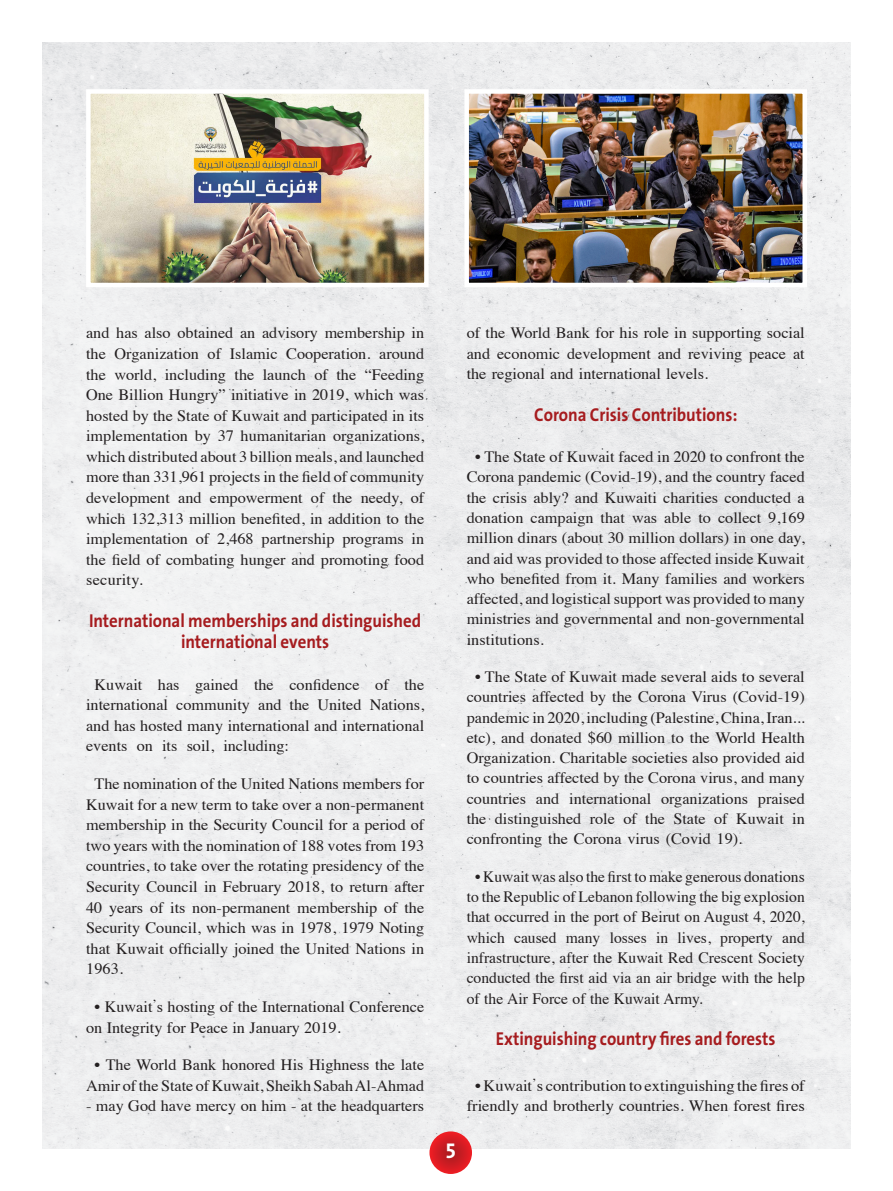
<style>
.page{position:relative;width:893px;height:1191px;background:#fff}
.page>*{position:absolute;margin:0;border:0;box-sizing:border-box;transform-origin:0 0}
.t1{font:700 21.45px "Bahij The Sans Arabic";color:#fff}
.t2{font:700 18.75px/20.5px "Bahij The Sans Arabic";color:#a61c1f;text-align:center;scale:.9 1}
.t3{font:15.75px/20.2px "Times";color:#231f20}
.t4{font:15.75px/20.2px "Times";color:#231f20;text-align:center;scale:1.05 1}
</style>
<div class="page">
<div style="left:43px;top:43px;width:807px;height:1105px;background:#edeeef"></div>
<img style="left:91px;top:94px;width:333px;height:188px">
<div style="left:86px;top:89px;width:343px;height:198px;border:4px solid #fff"></div>
<img style="left:469px;top:94px;width:333px;height:188px">
<div style="left:464px;top:89px;width:343px;height:198px;border:4px solid #fff"></div>
<svg style="left:429px;top:1131px;width:43px;height:43px"></svg>
<p class="t3" style="left:86px;top:321px;width:340px;text-align:right">and has also obtained an advisory membership in around</p>
<p class="t3" style="left:230px;top:342px;width:49px">Islamic</p>
<p class="t3" style="left:208px;top:342px;width:15px">of</p>
<p class="t3" style="left:86px;top:342px;width:21px">the</p>
<p class="t3" style="left:115px;top:342px;width:86px">Organization</p>
<p class="t3" style="left:286px;top:342px;width:86px">Cooperation.</p>
<p class="t3" style="left:114px;top:363px;width:43px">world,</p>
<p class="t3" style="left:165px;top:363px;width:63px">including</p>
<p class="t3" style="left:263px;top:363px;width:45px">launch</p>
<p class="t3" style="left:314px;top:363px;width:15px">of</p>
<p class="t3" style="left:365px;top:363px;width:61px">“Feeding</p>
<p class="t3" style="left:86px;top:363px;width:21px">the</p>
<p class="t3" style="left:86px;top:383px;width:340px">One Billion Hungry” initiative in 2019, which was</p>
<p class="t3" style="left:86px;top:404px;width:340px">hosted by the State of Kuwait and participated in its</p>
<p class="t3" style="left:86px;top:424px;width:340px">implementation by 37 humanitarian organizations,</p>
<p class="t3" style="left:86px;top:445px;width:340px">which distributed about 3 billion meals, and launched</p>
<p class="t3" style="left:86px;top:466px;width:340px">more than 331,961 projects in the field of community</p>
<p class="t3" style="left:411px;top:486px;width:15px">of</p>
<p class="t3" style="left:234px;top:363px;width:21px">the</p>
<p class="t3" style="left:336px;top:363px;width:21px">the</p>
<p class="t3" style="left:86px;top:486px;width:85px">development</p>
<p class="t3" style="left:86px;top:507px;width:340px">which 132,313 million benefited, in addition to the</p>
<p class="t3" style="left:412px;top:527px;width:14px">in</p>
<p class="t3" style="left:178px;top:486px;width:25px">and</p>
<p class="t3" style="left:311px;top:486px;width:15px">of</p>
<p class="t3" style="left:361px;top:486px;width:43px">needy,</p>
<p class="t3" style="left:333px;top:486px;width:21px">the</p>
<p class="t3" style="left:210px;top:486px;width:94px">empowerment</p>
<p class="t3" style="left:86px;top:527px;width:340px">implementation<br>the field of combating hunger and promoting food security.</p>
<p class="t2" style="left:89px;top:610px;width:371px">International memberships and distinguished international events</p>
<p class="t3" style="left:404px;top:673px;width:21px">the</p>
<p class="t3" style="left:217px;top:527px;width:38px">2,468</p>
<p class="t3" style="left:196px;top:527px;width:15px">of</p>
<p class="t3" style="left:262px;top:527px;width:74px">partnership</p>
<p class="t3" style="left:342px;top:527px;width:63px">programs</p>
<p class="t3" style="left:195px;top:673px;width:45px">gained</p>
<p class="t3" style="left:289px;top:673px;width:72px">confidence</p>
<p class="t3" style="left:375px;top:673px;width:15px">of</p>
<p class="t3" style="left:95px;top:673px;width:49px">Kuwait</p>
<p class="t3" style="left:158px;top:673px;width:23px">has</p>
<p class="t3" style="left:254px;top:673px;width:21px">the</p>
<p class="t3" style="left:86px;top:693px;width:84px">international</p>
<p class="t3" style="left:86px;top:714px;width:340px">and has hosted many international and international</p>
<p class="t3" style="left:223px;top:734px;width:67px">including:</p>
<p class="t3" style="left:258px;top:693px;width:25px">and</p>
<p class="t3" style="left:317px;top:693px;width:46px">United</p>
<p class="t3" style="left:176px;top:693px;width:75px">community</p>
<p class="t3" style="left:290px;top:693px;width:21px">the</p>
<p class="t3" style="left:370px;top:693px;width:56px">Nations,</p>
<p class="t3" style="left:187px;top:734px;width:29px">soil,</p>
<p class="t3" style="left:162px;top:734px;width:17px">its</p>
<p class="t3" style="left:86px;top:734px;width:43px">events</p>
<p class="t3" style="left:86px;top:772px;width:340px;text-align:justify;text-indent:9px">The nomination of the United Nations members for Kuwait for a new term to take over a non-permanent membership in the Security Council for a period of two years with the nomination of 188 votes from 193 countries to, take over the rotating presidency of the Security Council in February 2018, to return after 40 years of its non-permanent membership of the Security Council, which was in 1978, 1979 Noting that Kuwait officially joined the United Nations in 1963.</p>
<p class="t3" style="left:86px;top:995px;width:340px;text-indent:9px">• Kuwait s᾽ hosting of the International Conference on Integrity for Peace in January 2019.</p>
<p class="t3" style="left:86px;top:1053px;width:340px;text-align:center">• The World Bank honored His Highness the late<br>AmiroftheStateofKuwait,SheikhSabahAl-Ahmad</p>
<p class="t3" style="left:86px;top:1094px;width:340px">- may God have mercy on him - at the headquarters</p>
<p class="t3" style="left:137px;top:734px;width:18px">on</p>
<p class="t1" style="left:446px;top:1138px;width:11px">5</p>
<p class="t3" style="left:467px;top:322px;width:340px;text-align:justify">of the World Bank for his role in supporting social and economic development and reviving peace at the regional and international levels.</p>
<p class="t2" style="left:534px;top:404px;width:227px">Corona Crisis Contributions:</p>
<p class="t3" style="left:467px;top:445px;width:340px;text-align:justify;text-indent:9px">• The State of Kuwait faced in 2020 to confront the Corona pandemic (Covid-19 ,) and the country faced the crisis ably? and Kuwaiti charities conducted a donation campaign that was able to collect 9,169 million dinars (about 30 million dollars) in one day, and aid was provided to those affected inside Kuwait who benefited from .i t Many families and workers affected, and logistical support was provided to many ministries and governmental and non-governmental institutions.</p>
<p class="t3" style="left:467px;top:665px;width:340px;text-align:right">• The State of Kuwait made several aids to several countries affected by the Corona Virus (Covid-19( pandemic in 2020, including (Palestine, China, Iran... etc ,) and donated $60 million to the World Health Organization. Charitable societies also provided aid to countries affected by the Corona virus, and many praised</p>
<p class="t3" style="left:569px;top:787px;width:84px">international</p>
<p class="t3" style="left:536px;top:787px;width:25px">and</p>
<p class="t3" style="left:467px;top:787px;width:61px">countries</p>
<p class="t3" style="left:661px;top:787px;width:89px">organizations</p>
<p class="t3" style="left:590px;top:807px;width:27px">role</p>
<p class="t3" style="left:495px;top:807px;width:88px">distinguished</p>
<p class="t3" style="left:623px;top:807px;width:15px">of</p>
<p class="t3" style="left:714px;top:807px;width:15px">of</p>
<p class="t3" style="left:467px;top:807px;width:277px">the<br>confronting the Corona virus (Covid 19 .(</p>
<p class="t3" style="left:467px;top:865px;width:340px;text-align:right">• Kuwait was also the first to make generous donations to the Republic of Lebanon following the big explosion that occurred in the port of Beirut on August 4, 2020, and</p>
<p class="t3" style="left:645px;top:807px;width:21px">the</p>
<p class="t3" style="left:736px;top:807px;width:49px">Kuwait</p>
<p class="t3" style="left:792px;top:807px;width:14px">in</p>
<p class="t3" style="left:673px;top:807px;width:34px">State</p>
<p class="t3" style="left:610px;top:926px;width:39px">losses</p>
<p class="t3" style="left:678px;top:926px;width:35px">lives,</p>
<p class="t3" style="left:514px;top:926px;width:44px">caused</p>
<p class="t3" style="left:467px;top:926px;width:340px">which<br>infrastructure, after the Kuwait Red Crescent Society conducted the first aid via an air bridge with the help of the Air Force of the Kuwait Army.</p>
<p class="t2" style="left:496px;top:1028px;width:312px">Extinguishing country fires and forests</p>
<p class="t4" style="left:467px;top:1074px;width:323px">• Kuwait s᾽ contribution to extinguishing the fires of friendly and brotherly countries. When forest fires</p>
<p class="t3" style="left:656px;top:926px;width:14px">in</p>
<p class="t3" style="left:720px;top:926px;width:54px">property</p>
<p class="t3" style="left:566px;top:926px;width:36px">many</p>
</div>
